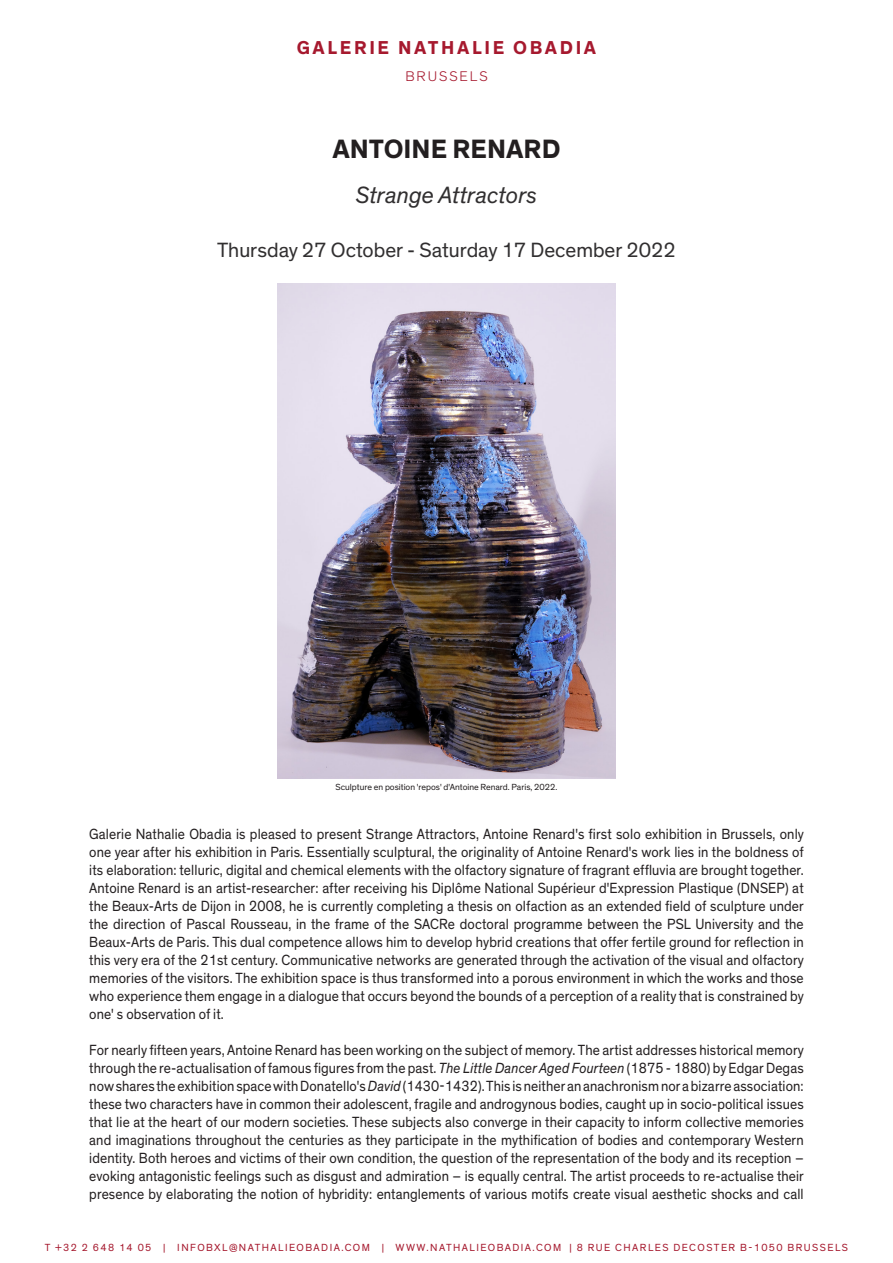
<style>
.page{position:relative;width:893px;height:1263px;background:#fff}
.page>*{position:absolute;margin:0;border:0;box-sizing:border-box;transform-origin:0 0}
.t1{font:700 27px "Theinhardt";color:#231f20}
.t2{font:italic 24px "Theinhardt";color:#312f30}
.t3{font:21px "Theinhardt";color:#312f30}
.t4{font:700 19.05px "Theinhardt";letter-spacing:.14em;color:#a6192e}
.t5{font:15px/18px "Theinhardt";letter-spacing:.01em;color:#231f20;text-align:justify;scale:.92 1}
.t6{font:300 14.25px "Theinhardt";letter-spacing:.14em;color:#a6192e}
.t7{font:10.5px "Theinhardt";letter-spacing:.14em;color:#a6192e}
.t8{font:9px "Theinhardt";color:#231f20}
.s1{font-style:italic}
</style>
<div class="page">
<img style="left:277px;top:283px;width:339px;height:495px">
<p class="t4" style="left:297px;top:36px;width:301px">GALERIE NATHALIE OBADIA</p>
<p class="t6" style="left:405px;top:68px;width:84px">BRUSSELS</p>
<p class="t1" style="left:332px;top:132px;width:230px">ANTOINE RENARD</p>
<p class="t2" style="left:356px;top:181px;width:183px">Strange Attractors</p>
<p class="t3" style="left:217px;top:237px;width:460px">Thursday 27 October - Saturday 17 December 2022</p>
<p class="t8" style="left:336px;top:782px;width:223px">Sculpture en position 'repos' d'Antoine Renard. Paris, 2022.</p>
<p class="t5" style="left:89px;top:825px;width:778px">Galerie Nathalie Obadia is pleased to present Strange Attractors, Antoine Renard's first solo exhibition in Brussels, only one year after his exhibition in Paris. Essentially sculptural, the originality of Antoine Renard's work lies in the boldness of its elaboration: telluric, digital and chemical elements with the olfactory signature of fragrant effluvia are brought together.<br>Antoine Renard is an artist-researcher: after receiving his Diplôme National Supérieur d'Expression Plastique (DNSEP) at the Beaux-Arts de Dijon in 2008, he is currently completing a thesis on olfaction as an extended field of sculpture under the direction of Pascal Rousseau, in the frame of the SACRe doctoral programme between the PSL University and the Beaux-Arts de Paris. This dual competence allows him to develop hybrid creations that offer fertile ground for reflection in this very era of the 21st century. Communicative networks are generated through the activation of the visual and olfactory memories of the visitors. The exhibition space is thus transformed into a porous environment in which the works and those who experience them engage in a dialogue that occurs beyond the bounds of a perception of a reality that is constrained by one' s observation of it.</p>
<p class="t5" style="left:89px;top:1041px;width:778px">For nearly fifteen years, Antoine Renard has been working on the subject of memory. The artist addresses historical memory through the re-actualisation of famous figures from the past. <span class="s1">The Little Dancer Aged Fourteen</span> (1875 - 1880) by Edgar Degas now shares the exhibition space with Donatello's <span class="s1">David</span> (1430-1432). This is neither an anachronism nor a bizarre association: these two characters have in common their adolescent, fragile and androgynous bodies, caught up in socio-political issues that lie at the heart of our modern societies. These subjects also converge in their capacity to inform collective memories and imaginations throughout the centuries as they participate in the mythification of bodies and contemporary Western identity. Both heroes and victims of their own condition, the question of the representation of the body and its reception – evoking antagonistic feelings such as disgust and admiration – is equally central. The artist proceeds to re-actualise their presence by elaborating the notion of hybridity: entanglements of various motifs create visual aesthetic shocks and call</p>
<p class="t7" style="left:45px;top:1241px;width:805px">T +32 2 648 14 05 | INFOBXL@NATHALIEOBADIA.COM | WWW.NATHALIEOBADIA.COM | 8 RUE CHARLES DECOSTER B-1050 BRUSSELS</p>
</div>
